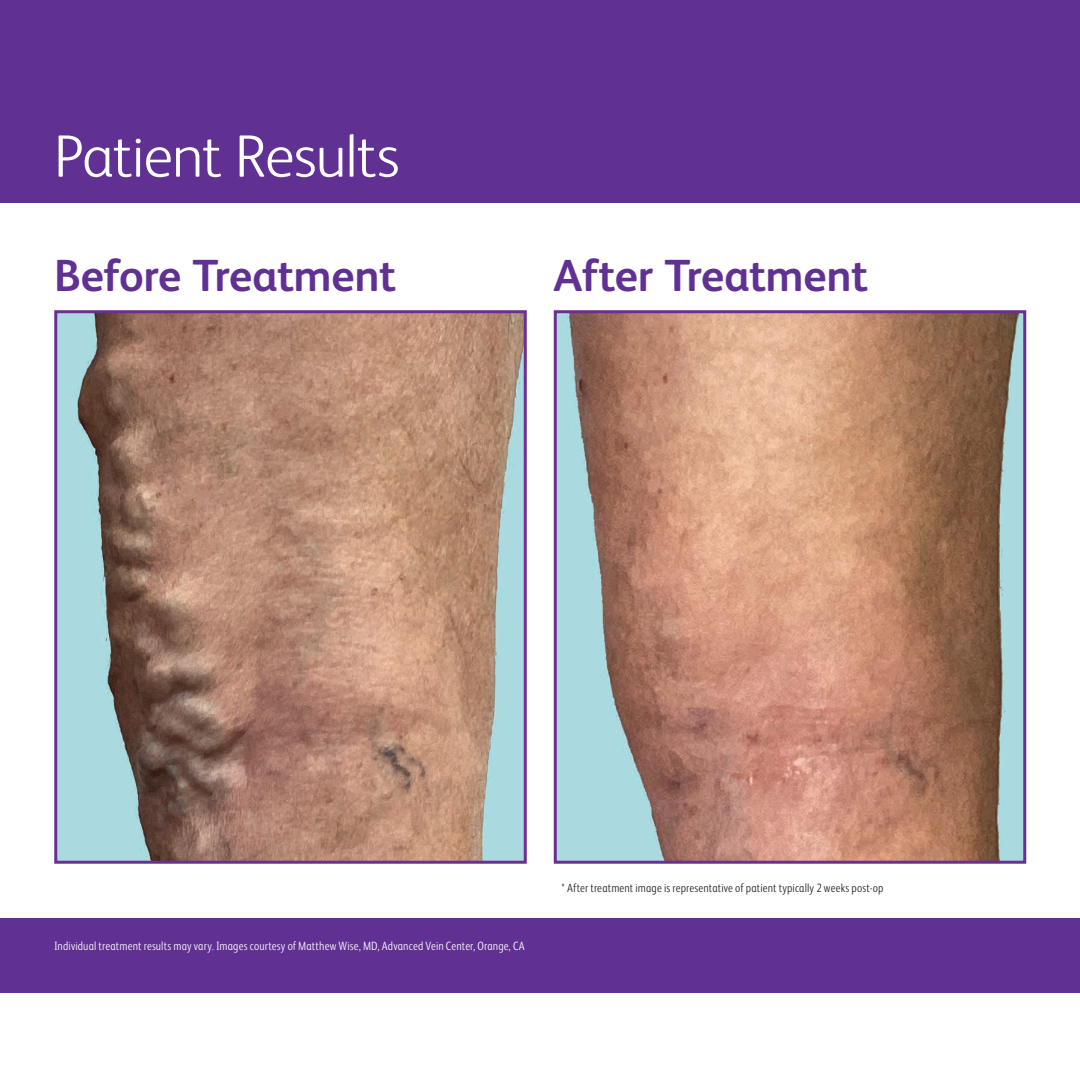
<style>
.page{position:relative;width:1080px;height:1080px;background:#fff}
.page>*{position:absolute;margin:0;border:0;box-sizing:border-box;transform-origin:0 0}
.t1{font:300 60px "FS Albert Pro";letter-spacing:-.015em;color:#fff}
.t2{font:700 45px "FS Albert Pro";letter-spacing:-.01em;color:#603193}
.t3{font:300 12px "FS Albert Pro Narrow";letter-spacing:.01em;color:#fff}
.t4{font:300 12px "FS Albert Pro Narrow";letter-spacing:.01em;color:#231f20}
</style>
<div class="page">
<div style="left:0;top:918px;width:1080px;height:74px;background:#603193"></div>
<div style="left:0;top:0;width:1080px;height:202px;background:#603193"></div>
<img style="left:58px;top:314px;width:465px;height:546px">
<div style="left:54px;top:310px;width:473px;height:554px;border:3px solid #6c2e90"></div>
<img style="left:558px;top:314px;width:464px;height:546px">
<div style="left:554px;top:310px;width:472px;height:554px;border:3px solid #6c2e90"></div>
<h1 class="t1" style="left:54px;top:115px;width:347px">Patient Results</h1>
<h2 class="t2" style="left:54px;top:244px;width:344px">Before Treatment</h2>
<h2 class="t2" style="left:554px;top:244px;width:316px">After Treatment</h2>
<p class="t3" style="left:54px;top:938px;width:472px">Individual treatment results may vary. Images courtesy of Matthew Wise, MD, Advanced Vein Center, Orange, CA</p>
<p class="t4" style="left:562px;top:880px;width:323px">* After treatment image is representative of patient typically 2 weeks post-op</p>
</div>
